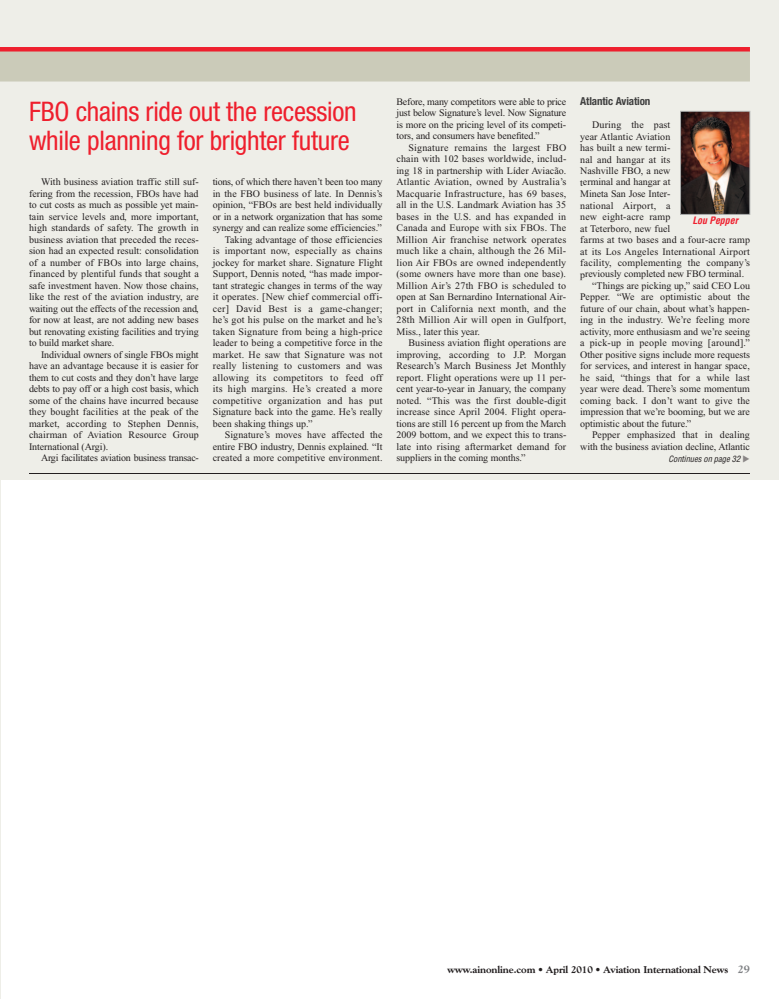
<style>
.page{position:relative;width:779px;height:999px;background:#fff}
.page>*{position:absolute;margin:0;border:0;box-sizing:border-box;transform-origin:0 0}
.t1{font:condensed 27px/29px "Helvetica Neue";letter-spacing:-.01em;color:#ee1f2d}
.t2{font:700 condensed 11px "Helvetica Neue";letter-spacing:-.01em;color:#3f3f3f}
.t3{font:10px/11.5px "Times New Roman";letter-spacing:.005em;color:#231f20;text-align:justify}
.t4{font:10px "Times New Roman";letter-spacing:.025em;color:#231f20}
.t5{font:800 10px "Goudy";letter-spacing:-.01em;color:#231f20}
.t6{font:10px "Times New Roman";letter-spacing:-.025em;color:#231f20}
.t7{font:italic 700 condensed 10px "Helvetica";letter-spacing:-.01em;color:#ee1f2d}
.t8{font:italic condensed 8.5px "Helvetica";letter-spacing:-.01em;color:#231f20}
.s1{color:#8a8686}
.s2{color:#fff}
.s3{font-size:11px;color:#808285}
</style>
<div class="page">
<div style="left:0;top:0;width:778px;height:999px;background:#eeeee8"></div>
<div style="left:2px;top:480px;width:776px;height:519px;background:#fff"></div>
<hr style="left:29px;top:473px;width:721px;height:1px;background:#231f20">
<img style="left:682px;top:113px;width:66px;height:100px">
<div style="left:680px;top:111px;width:70px;height:104px;border:1px solid #b2b4b3"></div>
<div style="left:0;top:47px;width:749px;height:5px;background:#ee1f2d"></div>
<div style="left:0;top:52px;width:749px;height:30px;background:#cbcbb9"></div>
<h1 class="t1" style="left:29px;top:100px;width:329px">FBO chains ride out the recession while planning for brighter future</h1>
<p class="t3" style="left:29px;top:177px;width:171px;text-indent:12px">With business aviation traffic still suf&shy;fering from the recession, FBOs have had to cut costs as much as possible yet main&shy;tain service levels and, more important, high standards of safety. The growth in business aviation that preceded the reces&shy;sion had an expected result: consolidation of a number of FBOs into large chains, financed by plentiful funds that sought a safe investment haven. Now those chains, like the rest of the aviation industry, are waiting out the effects of the recession and, for now at least, are not adding new bases but renovating existing facilities and trying to build market share.</p>
<p class="t3" style="left:29px;top:350px;width:171px;text-indent:12px">Individual owners of single FBOs might have an advantage because it is easier for them to cut costs and they don’t have large debts to pay off or a high cost basis, which some of the chains have incurred because they bought facilities at the peak of the market, according to Stephen Dennis, chairman of Aviation Resource Group International (Argi).</p>
<p class="t6" style="left:41px;top:455px;width:159px">Argi facilitates aviation business transac-</p>
<p class="t3" style="left:213px;top:177px;width:171px">tions, of which there haven’t been too many</p>
<p class="t3" style="left:213px;top:189px;width:171px">in the FBO business of late. In Dennis’s</p>
<p class="t3" style="left:213px;top:200px;width:171px">opinion, “FBOs are best held individually</p>
<p class="t3" style="left:213px;top:212px;width:171px">or in a network organization that has some</p>
<p class="t3" style="left:213px;top:223px;width:171px">synergy and can realize some efficiencies.”</p>
<p class="t3" style="left:225px;top:235px;width:159px">Taking advantage of those efficiencies</p>
<p class="t4" style="left:213px;top:248px;width:171px">is important now, especially as chains</p>
<p class="t3" style="left:213px;top:258px;width:171px">jockey for market share. Signature Flight</p>
<p class="t3" style="left:213px;top:269px;width:171px">Support, Dennis noted, “has made impor-</p>
<p class="t3" style="left:213px;top:281px;width:171px">tant strategic changes in terms of the way</p>
<p class="t3" style="left:213px;top:292px;width:171px">it operates. [New chief commercial offi-</p>
<p class="t4" style="left:213px;top:305px;width:171px">cer] David Best is a game-changer;</p>
<p class="t3" style="left:213px;top:315px;width:171px">he’s got his pulse on the market and he’s</p>
<p class="t3" style="left:213px;top:327px;width:171px">taken Signature from being a high-price</p>
<p class="t3" style="left:213px;top:338px;width:171px">leader to being a competitive force in the</p>
<p class="t4" style="left:213px;top:351px;width:171px">market. He saw that Signature was not</p>
<p class="t4" style="left:213px;top:363px;width:171px">really listening to customers and was</p>
<p class="t4" style="left:213px;top:374px;width:171px">allowing its competitors to feed off</p>
<p class="t4" style="left:213px;top:386px;width:171px">its high margins. He’s created a more</p>
<p class="t4" style="left:213px;top:397px;width:171px">competitive organization and has put</p>
<p class="t3" style="left:213px;top:407px;width:171px">Signature back into the game. He’s really</p>
<p class="t3" style="left:213px;top:419px;width:101px">been shaking things up.”</p>
<p class="t3" style="left:225px;top:430px;width:159px">Signature’s moves have affected the</p>
<p class="t3" style="left:213px;top:442px;width:171px">entire FBO industry, Dennis explained. “It</p>
<p class="t3" style="left:213px;top:453px;width:171px">created a more competitive environment.</p>
<p class="t3" style="left:396px;top:97px;width:171px">Before, many competitors were able to price just below Signature’s level. Now Signature is more on the pricing level of its competi&shy;tors, and consumers have benefited.”</p>
<p class="t3" style="left:396px;top:143px;width:171px;text-indent:12px">Signature remains the largest FBO chain with 102 bases worldwide, includ&shy;ing 18 in partnership with Líder Aviacão.<br>Atlantic Aviation, owned by Australia’s Macquarie Infrastructure, has 69 bases, all in the U.S. Landmark Aviation has 35 bases in the U.S. and has expanded in Canada and Europe with six FBOs. The Million Air franchise network operates much like a chain, although the 26 Mil&shy;lion Air FBOs are owned independently (some owners have more than one base).<br>Million Air’s 27th FBO is scheduled to open at San Bernardino International Air&shy;port in California next month, and the 28th Million Air will open in Gulfport, Miss., later this year.</p>
<p class="t3" style="left:396px;top:338px;width:171px;text-indent:12px">Business aviation flight operations are improving, according to J.P. Morgan Research’s March Business Jet Monthly report. Flight operations were up 11 per&shy;cent year-to-year in January, the company noted. “This was the first double-digit increase since April 2004. Flight opera&shy;tions are still 16 percent up from the March 2009 bottom, and we expect this to trans&shy;late into rising aftermarket demand for suppliers in the coming months.”</p>
<p class="t2" style="left:580px;top:97px;width:72px">Atlantic Aviation</p>
<p class="t3" style="left:592px;top:120px;width:80px">During the past</p>
<p class="t3" style="left:580px;top:131px;width:92px">year Atlantic Aviation</p>
<p class="t3" style="left:580px;top:143px;width:92px">has built a new termi-</p>
<p class="t3" style="left:580px;top:154px;width:92px">nal and hangar at its</p>
<p class="t3" style="left:580px;top:166px;width:92px">Nashville FBO, a new</p>
<p class="t3" style="left:580px;top:177px;width:92px">terminal and hangar at</p>
<p class="t3" style="left:580px;top:189px;width:92px">Mineta San Jose Inter-</p>
<p class="t3" style="left:580px;top:200px;width:92px">national Airport, a</p>
<p class="t3" style="left:580px;top:212px;width:92px">new eight-acre ramp</p>
<p class="t3" style="left:580px;top:223px;width:92px">at Teterboro, new fuel</p>
<p class="t3" style="left:580px;top:235px;width:171px">farms at two bases and a four-acre ramp</p>
<p class="t3" style="left:580px;top:246px;width:171px">at its Los Angeles International Airport</p>
<p class="t3" style="left:580px;top:258px;width:171px">facility, complementing the company’s</p>
<p class="t3" style="left:580px;top:269px;width:165px">previously completed new FBO terminal.</p>
<p class="t3" style="left:592px;top:281px;width:159px">“Things are picking up,” said CEO Lou</p>
<p class="t3" style="left:580px;top:292px;width:171px">Pepper. “We are optimistic about the</p>
<p class="t3" style="left:580px;top:304px;width:171px">future of our chain, about what’s happen-</p>
<p class="t3" style="left:580px;top:315px;width:171px">ing in the industry. We’re feeling more</p>
<p class="t3" style="left:580px;top:327px;width:171px">activity, more enthusiasm and we’re seeing</p>
<p class="t3" style="left:580px;top:338px;width:171px">a pick-up in people moving [around].”</p>
<p class="t3" style="left:580px;top:350px;width:171px">Other positive signs include more requests</p>
<p class="t3" style="left:580px;top:361px;width:171px">for services, and interest in hangar space,</p>
<p class="t3" style="left:580px;top:373px;width:171px">he said, “things that for a while last</p>
<p class="t3" style="left:580px;top:384px;width:171px">year were dead. There’s some momentum</p>
<p class="t3" style="left:580px;top:396px;width:171px">coming back. I don’t want to give the</p>
<p class="t3" style="left:580px;top:407px;width:171px">impression that we’re booming, but we are</p>
<p class="t3" style="left:580px;top:419px;width:112px">optimistic about the future.”</p>
<p class="t3" style="left:592px;top:430px;width:159px">Pepper emphasized that in dealing</p>
<p class="t3" style="left:580px;top:442px;width:171px">with the business aviation decline, Atlantic</p>
<p class="t7" style="left:692px;top:215px;width:47px">Lou Pepper</p>
<p class="t8" style="left:668px;top:455px;width:83px">Continues on page 32 <span class="s1">◆</span></p>
<p class="t5" style="left:447px;top:965px;width:304px">www.ainonline.com • April 2010 • Aviation International News<span class="s2">aa</span><span class="s3">29</span></p>
</div>
